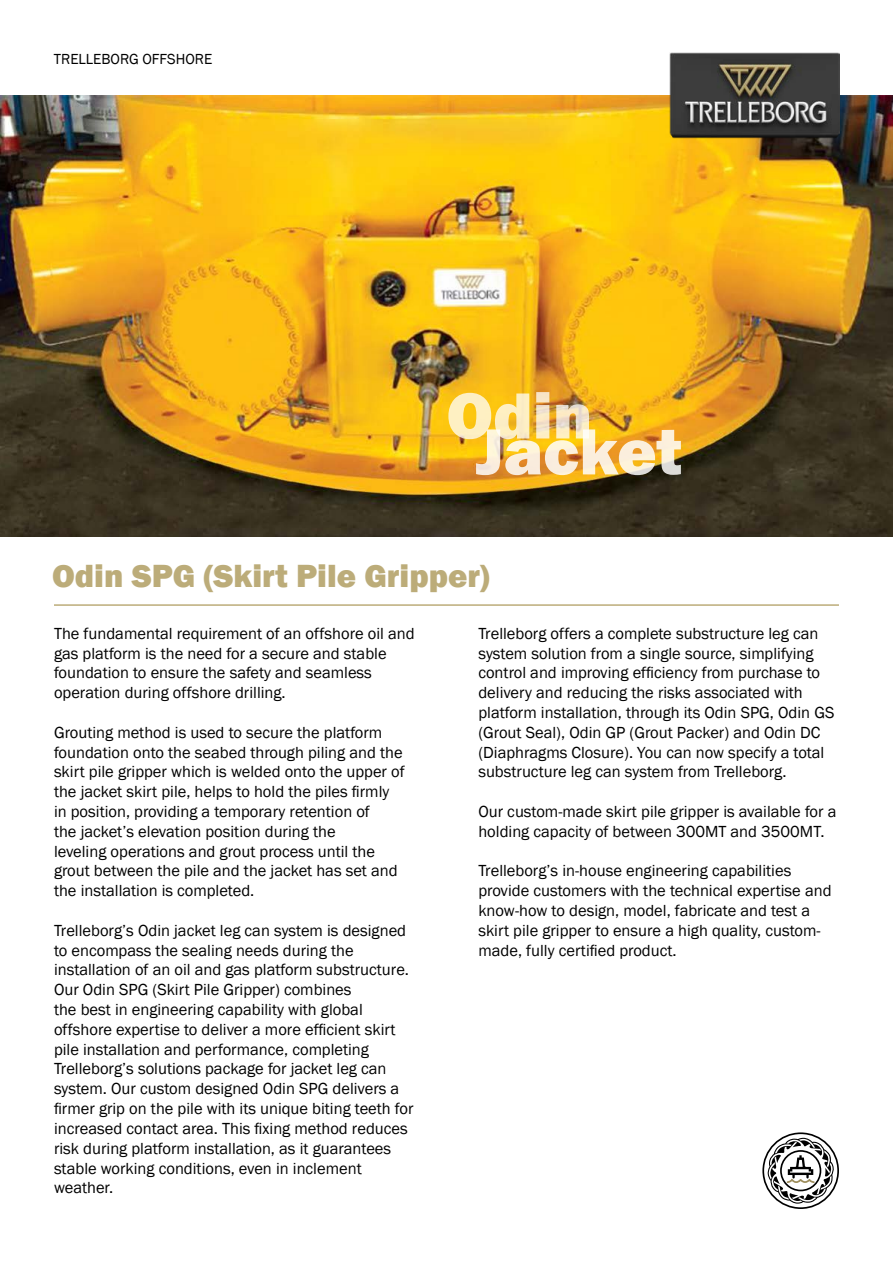
<style>
.page{position:relative;width:893px;height:1263px;background:#fff}
.page>*{position:absolute;margin:0;border:0;box-sizing:border-box;transform-origin:0 0}
.t1{font:800 67.5px "Franklin Gothic";color:#fff}
.t2{font:800 33px "Franklin Gothic";color:#bcac79}
.t3{font:16.5px/19.8px "Franklin Gothic";color:#000}
.t4{font:15px "Franklin Gothic";color:#000}
</style>
<div class="page">
<img style="left:0;top:96px;width:893px;height:440px">
<img style="left:670px;top:53px;width:170px;height:85px">
<hr style="left:54px;top:604px;width:785px;height:2px;background:#bcac79">
<svg style="left:762px;top:1132px;width:77px;height:77px"></svg>
<p class="t4" style="left:54px;top:50px;width:160px">TRELLEBORG OFFSHORE</p>
<h1 class="t1" style="left:446px;top:372px;width:147px">Odin</h1>
<h1 class="t1" style="left:476px;top:408px;width:208px">Jacket</h1>
<h2 class="t2" style="left:52px;top:555px;width:439px">Odin SPG (Skirt Pile Gripper)</h2>
<p class="t3" style="left:54px;top:624px;width:362px">The fundamental requirement of an offshore oil and gas platform is the need for a secure and stable foundation to ensure the safety and seamless operation during offshore drilling.</p>
<p class="t3" style="left:54px;top:723px;width:352px">Grouting method is used to secure the platform foundation onto the seabed through piling and the skirt pile gripper which is welded onto the upper of the jacket skirt pile, helps to hold the piles firmly in position, providing a temporary retention of<br>the jacket’s elevation position during the<br>leveling operations and grout process until the grout between the pile and the jacket has set and the installation is completed.</p>
<p class="t3" style="left:54px;top:921px;width:361px">Trelleborg’s Odin jacket leg can system is designed to encompass the sealing needs during the installation of an oil and gas platform substructure.<br>Our Odin SPG (Skirt Pile Gripper) combines<br>the best in engineering capability with global offshore expertise to deliver a more efficient skirt pile installation and performance, completing Trelleborg’s solutions package for jacket leg can system. Our custom designed Odin SPG delivers a firmer grip on the pile with its unique biting teeth for increased contact area. This fixing method reduces risk during platform installation, as it guarantees stable working conditions, even in inclement weather.</p>
<p class="t3" style="left:478px;top:624px;width:358px">Trelleborg offers a complete substructure leg can system solution from a single source, simplifying control and improving efficiency from purchase to delivery and reducing the risks associated with platform installation, through its Odin SPG, Odin GS (Grout Seal), Odin GP (Grout Packer) and Odin DC (Diaphragms Closure). You can now specify a total substructure leg can system from Trelleborg.</p>
<p class="t3" style="left:478px;top:802px;width:360px">Our custom-made skirt pile gripper is available for a holding capacity of between 300MT and 3500MT.</p>
<p class="t3" style="left:478px;top:861px;width:355px">Trelleborg’s in-house engineering capabilities provide customers with the technical expertise and know-how to design, model, fabricate and test a skirt pile gripper to ensure a high quality, custom&shy;made, fully certified product.</p>
</div>
